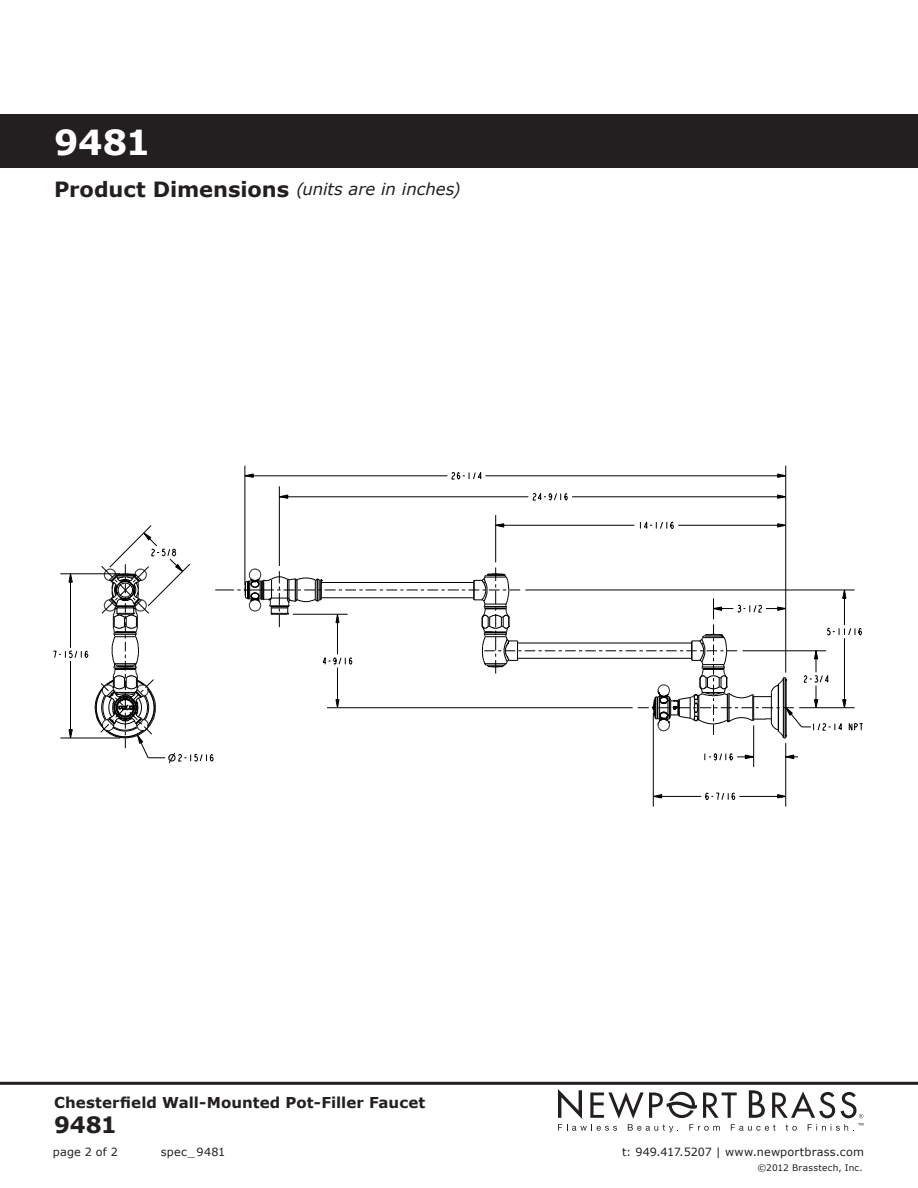
<style>
.page{position:relative;width:918px;height:1188px;background:#fff}
.page>*{position:absolute;margin:0;border:0;box-sizing:border-box;transform-origin:0 0}
.t1{font:700 34.5px "Verdana";color:#fff}
.t2{font:700 22.5px "Verdana";color:#231f20}
.t3{font:italic 16.5px "Verdana";letter-spacing:-.005em;color:#231f20}
.t4{font:700 15px "Verdana";letter-spacing:.005em;color:#231f20}
.t5{font:11.25px "Verdana";letter-spacing:.015em;color:#231f20}
.t6{font:9px "Verdana";letter-spacing:.025em;color:#231f20}
.s1{font-weight:700;font-style:normal;font-size:21px}
</style>
<div class="page">
<div style="left:0;top:114px;width:918px;height:54px;background:#231f20"></div>
<hr style="left:0;top:1082px;width:918px;height:3px;background:#231f20">
<svg style="left:532px;top:493px;width:36px;height:8px"></svg>
<svg style="left:280px;top:494px;width:8px;height:5px"></svg>
<svg style="left:777px;top:494px;width:8px;height:5px"></svg>
<svg style="left:451px;top:472px;width:31px;height:8px"></svg>
<svg style="left:777px;top:473px;width:8px;height:5px"></svg>
<svg style="left:244px;top:473px;width:10px;height:5px"></svg>
<svg style="left:53px;top:650px;width:36px;height:9px"></svg>
<svg style="left:68px;top:729px;width:5px;height:9px"></svg>
<svg style="left:68px;top:573px;width:5px;height:10px"></svg>
<svg style="left:705px;top:792px;width:31px;height:9px"></svg>
<svg style="left:777px;top:794px;width:8px;height:4px"></svg>
<svg style="left:654px;top:794px;width:8px;height:4px"></svg>
<hr style="left:60px;top:738px;width:60px;height:1px;background:#000">
<hr style="left:70px;top:574px;width:1px;height:74px;background:#000">
<hr style="left:70px;top:661px;width:1px;height:77px;background:#000">
<hr style="left:60px;top:574px;width:60px;height:1px;background:#000">
<hr style="left:245px;top:466px;width:1px;height:119px;background:#000">
<hr style="left:279px;top:486px;width:1px;height:80px;background:#000">
<hr style="left:739px;top:796px;width:47px;height:1px;background:#000">
<hr style="left:653px;top:796px;width:48px;height:1px;background:#000">
<hr style="left:495px;top:515px;width:1px;height:47px;background:#000">
<hr style="left:653px;top:713px;width:1px;height:94px;background:#000">
<hr style="left:572px;top:497px;width:214px;height:1px;background:#000">
<hr style="left:279px;top:497px;width:249px;height:1px;background:#000">
<hr style="left:486px;top:476px;width:300px;height:1px;background:#000">
<hr style="left:245px;top:476px;width:202px;height:1px;background:#000">
<hr style="left:753px;top:725px;width:1px;height:42px;background:#000">
<hr style="left:785px;top:743px;width:1px;height:64px;background:#000">
<hr style="left:785px;top:466px;width:1px;height:207px;background:#000">
<svg style="left:95px;top:519px;width:768px;height:245px"></svg>
<svg style="left:558px;top:1089px;width:305px;height:43px"></svg>
<h1 class="t1" style="left:54px;top:121px;width:98px">9481</h1>
<h3 class="t3" style="left:54px;top:179px;width:408px"><span class="s1">Product Dimensions</span> (units are in inches)</h3>
<h3 class="t4" style="left:54px;top:1093px;width:373px">Chesterfield Wall-Mounted Pot-Filler Faucet</h3>
<h2 class="t2" style="left:54px;top:1111px;width:64px">9481</h2>
<p class="t5" style="left:53px;top:1144px;width:67px">page 2 of 2</p>
<p class="t5" style="left:161px;top:1144px;width:66px">spec_9481</p>
<p class="t5" style="left:622px;top:1144px;width:243px">t: 949.417.5207 | www.newportbrass.com</p>
<p class="t6" style="left:757px;top:1162px;width:107px">©2012 Brasstech, Inc.</p>
</div>
